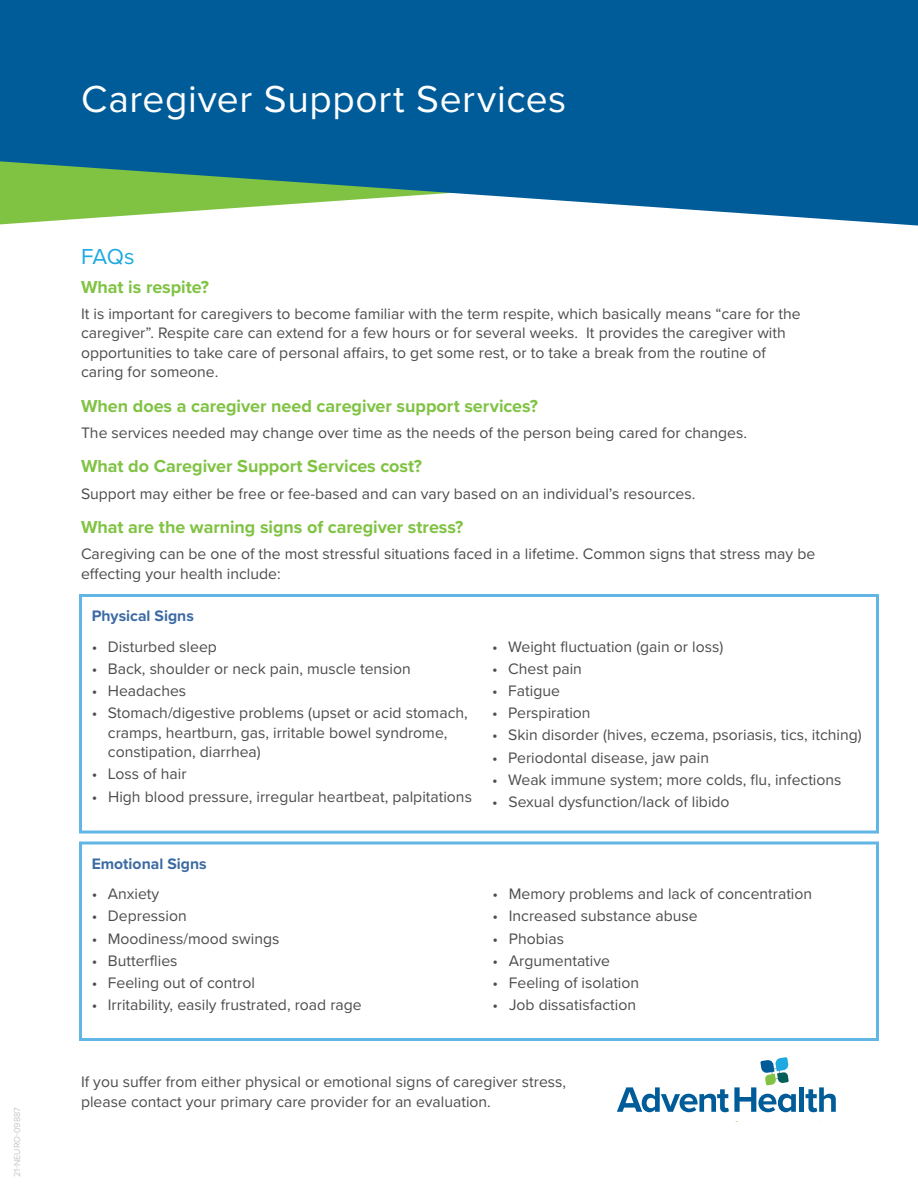
<style>
.page{position:relative;width:918px;height:1188px;background:#fff}
.page>*{position:absolute;margin:0;border:0;box-sizing:border-box;transform-origin:0 0}
.t1{font:39px "Proxima Nova";letter-spacing:.015em;color:#fff}
.t2{font:22.5px "Proxima Nova";color:#1fa9e1}
.t3{font:700 18px "Proxima Nova";letter-spacing:-.005em;color:#80c343}
.t4{font:15.75px/19.5px "Proxima Nova";color:#4d4d4f}
.t5{font:700 15.75px "Proxima Nova";color:#3d6ba3}
.t6{font:9px "Proxima Nova";color:#c7c8ca}
</style>
<div class="page">
<svg style="left:0;top:0;width:918px;height:226px;background:#1d709a"></svg>
<div style="left:799px;top:1087px;width:5px;height:25px;background:#005c99"></div>
<svg style="left:806px;top:1087px;width:30px;height:25px"></svg>
<svg style="left:617px;top:1057px;width:179px;height:55px"></svg>
<div style="left:79px;top:594px;width:800px;height:240px;border:3px solid #61b6e6"></div>
<div style="left:79px;top:842px;width:800px;height:199px;border:3px solid #61b6e6"></div>
<p class="t6" style="left:11px;top:1177px;width:71px;rotate:-90deg">21-NEURO-09887</p>
<h1 class="t1" style="left:81px;top:70px;width:487px">Caregiver Support Services</h1>
<h2 class="t2" style="left:81px;top:239px;width:55px">FAQs</h2>
<p class="t3" style="left:81px;top:273px;width:130px">What is respite?</p>
<p class="t4" style="left:81px;top:303px;width:721px">It is important for caregivers to become familiar with the term respite, which basically means “care for the caregiver”. Respite care can extend for a few hours or for several weeks. It provides the caregiver with opportunities to take care of personal affairs, to get some rest, or to take a break from the routine of caring for someone.</p>
<p class="t3" style="left:81px;top:392px;width:459px">When does a caregiver need caregiver support services?</p>
<p class="t4" style="left:81px;top:422px;width:668px">The services needed may change over time as the needs of the person being cared for changes.</p>
<p class="t3" style="left:81px;top:453px;width:343px">What do Caregiver Support Services cost?</p>
<p class="t4" style="left:81px;top:483px;width:616px">Support may either be free or fee-based and can vary based on an individual’s resources.</p>
<p class="t3" style="left:81px;top:514px;width:384px">What are the warning signs of caregiver stress?</p>
<p class="t4" style="left:81px;top:544px;width:736px">Caregiving can be one of the most stressful situations faced in a lifetime. Common signs that stress may be effecting your health include:</p>
<p class="t5" style="left:92px;top:604px;width:104px">Physical Signs</p>
<p class="t4" style="left:92px;top:636px;width:127px">• Disturbed sleep</p>
<p class="t4" style="left:92px;top:658px;width:321px">• Back, shoulder or neck pain, muscle tension</p>
<p class="t4" style="left:92px;top:680px;width:96px">• Headaches</p>
<p class="t4" style="left:108px;top:703px;width:361px;text-indent:-16px">• Stomach/digestive problems (upset or acid stomach, cramps, heartburn, gas, irritable bowel syndrome, constipation, diarrhea)</p>
<p class="t4" style="left:92px;top:764px;width:96px">• Loss of hair</p>
<p class="t4" style="left:92px;top:786px;width:382px">• High blood pressure, irregular heartbeat, palpitations</p>
<p class="t4" style="left:492px;top:636px;width:233px">• Weight fluctuation (gain or loss)</p>
<p class="t4" style="left:492px;top:658px;width:91px">• Chest pain</p>
<p class="t4" style="left:492px;top:680px;width:69px">• Fatigue</p>
<p class="t4" style="left:492px;top:703px;width:100px">• Perspiration</p>
<p class="t4" style="left:492px;top:725px;width:371px">• Skin disorder (hives, eczema, psoriasis, tics, itching)</p>
<p class="t4" style="left:492px;top:747px;width:219px">• Periodontal disease, jaw pain</p>
<p class="t4" style="left:492px;top:769px;width:351px">• Weak immune system; more colds, flu, infections</p>
<p class="t4" style="left:492px;top:791px;width:239px">• Sexual dysfunction/lack of libido</p>
<p class="t5" style="left:92px;top:852px;width:116px">Emotional Signs</p>
<p class="t4" style="left:92px;top:884px;width:69px">• Anxiety</p>
<p class="t4" style="left:92px;top:906px;width:97px">• Depression</p>
<p class="t4" style="left:92px;top:928px;width:189px">• Moodiness/mood swings</p>
<p class="t4" style="left:92px;top:950px;width:87px">• Butterflies</p>
<p class="t4" style="left:92px;top:972px;width:165px">• Feeling out of control</p>
<p class="t4" style="left:92px;top:995px;width:272px">• Irritability, easily frustrated, road rage</p>
<p class="t4" style="left:493px;top:884px;width:321px">• Memory problems and lack of concentration</p>
<p class="t4" style="left:493px;top:906px;width:207px">• Increased substance abuse</p>
<p class="t4" style="left:493px;top:928px;width:73px">• Phobias</p>
<p class="t4" style="left:493px;top:950px;width:119px">• Argumentative</p>
<p class="t4" style="left:493px;top:973px;width:148px">• Feeling of isolation</p>
<p class="t4" style="left:493px;top:995px;width:145px">• Job dissatisfaction</p>
<p class="t4" style="left:81px;top:1072px;width:487px">If you suffer from either physical or emotional signs of caregiver stress, please contact your primary care provider for an evaluation.</p>
</div>
